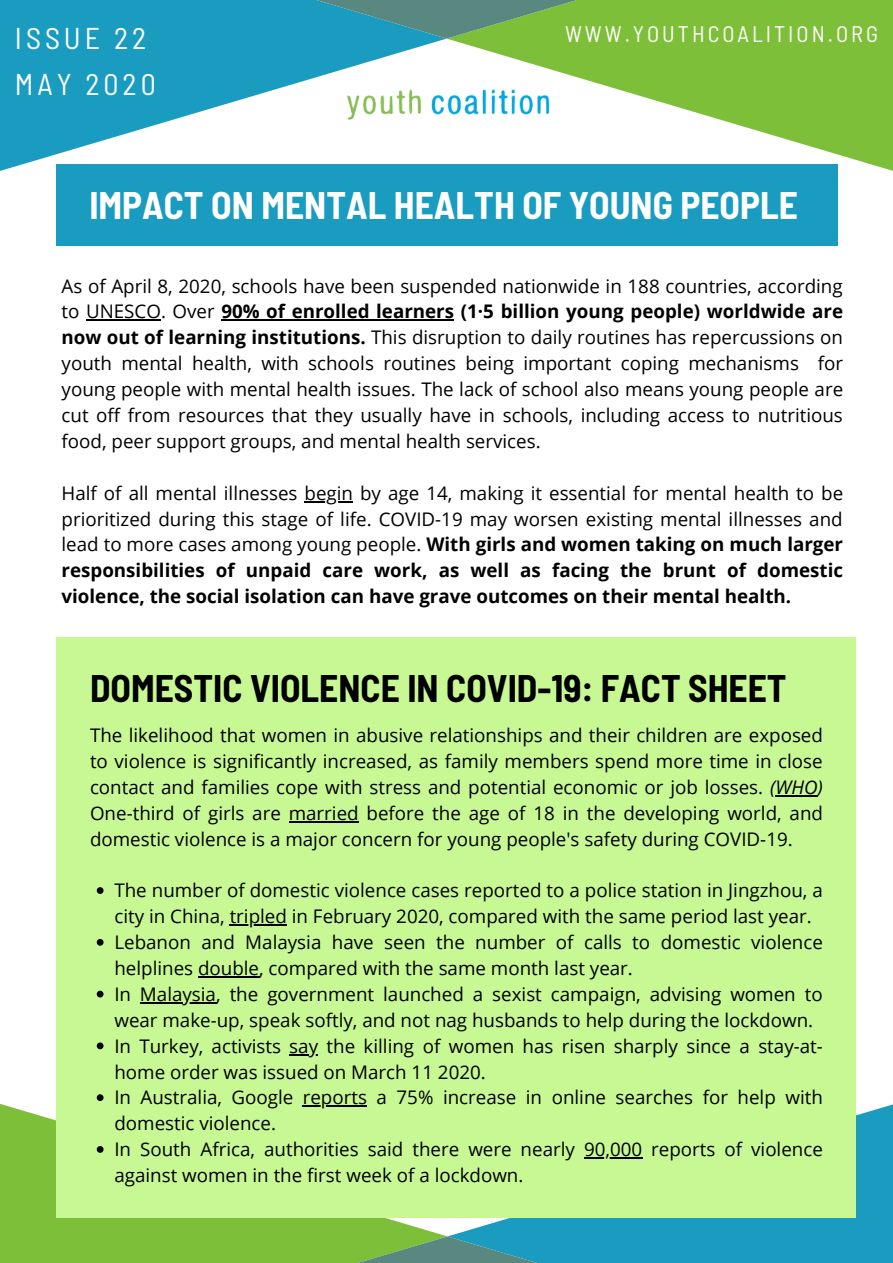
<style>
.page{position:relative;width:893px;height:1263px;background:#fff}
.page>*{position:absolute;margin:0;border:0;box-sizing:border-box;transform-origin:0 0}
.t1{font:700 semi-condensed 37.5px "Barlow";color:#000}
.t2{font:700 semi-condensed 37.5px "Barlow";color:#fff}
.t3{font:semi-condensed 30px/46.1px "Barlow";letter-spacing:.13em;color:#fff}
.t4{font:semi-condensed 22.5px "Barlow";letter-spacing:.13em;color:#fff}
.t5{font:18.75px/25.9px "Open Sans";color:#000;text-align:justify}
.s1{font-weight:700}
.s2{font-style:italic}
</style>
<div class="page">
<svg style="left:0;top:0;width:445px;height:204px;fill:#199cc0"></svg>
<svg style="left:448px;top:0;width:445px;height:171px;fill:#7ebf39"></svg>
<svg style="left:233px;top:0;width:427px;height:39px;background:#4fa27d"></svg>
<div style="left:449px;top:1104px;width:444px;height:159px;background:#199cc0"></div>
<svg style="left:0;top:1070px;width:446px;height:193px;background:#8ec752"></svg>
<svg style="left:232px;top:1236px;width:430px;height:27px;background:#4ea67d"></svg>
<img style="left:338px;top:89px;width:219px;height:33px">
<div style="left:57px;top:164px;width:781px;height:82px;background:#199cc0"></div>
<hr style="left:86px;top:320px;width:75px;height:1px;background:#000">
<hr style="left:221px;top:320px;width:233px;height:1px;background:#000">
<hr style="left:304px;top:501px;width:49px;height:1px;background:#000">
<div style="left:57px;top:638px;width:799px;height:580px;background:#c7f893"></div>
<svg style="left:97px;top:887px;width:6px;height:7px"></svg>
<hr style="left:230px;top:924px;width:57px;height:2px;background:#000">
<svg style="left:97px;top:939px;width:6px;height:7px"></svg>
<hr style="left:198px;top:976px;width:61px;height:2px;background:#000">
<svg style="left:97px;top:991px;width:6px;height:6px"></svg>
<hr style="left:140px;top:1002px;width:76px;height:2px;background:#000">
<svg style="left:97px;top:1042px;width:6px;height:7px"></svg>
<svg style="left:289px;top:1054px;width:29px;height:1px"></svg>
<svg style="left:97px;top:1094px;width:6px;height:7px"></svg>
<hr style="left:303px;top:1105px;width:64px;height:2px;background:#000">
<svg style="left:97px;top:1146px;width:6px;height:7px"></svg>
<hr style="left:584px;top:1157px;width:58px;height:2px;background:#000">
<hr style="left:775px;top:795px;width:42px;height:1px;background:#000">
<hr style="left:289px;top:821px;width:70px;height:1px;background:#000">
<h2 class="t3" style="left:15px;top:14px;width:142px">ISSUE 22<br>MAY 2020</h2>
<p class="t4" style="left:565px;top:20px;width:314px">WWW.YOUTHCOALITION.ORG</p>
<h1 class="t2" style="left:89px;top:182px;width:710px">IMPACT ON MENTAL HEALTH OF YOUNG PEOPLE</h1>
<p class="t5" style="left:62px;top:272px;width:783px">As of April 8, 2020, schools have been suspended nationwide in 188 countries, according to UNESCO. Over <span class="s1">90% of enrolled learners (1·5 billion young people) worldwide are now out of learning institutions.</span> This disruption to daily routines has repercussions on youth mental health, with schools routines being important coping mechanisms for young people with mental health issues. The lack of school also means young people are cut off from resources that they usually have in schools, including access to nutritious food, peer support groups, and mental health services.</p>
<p class="t5" style="left:62px;top:479px;width:783px">Half of all mental illnesses begin by age 14, making it essential for mental health to be prioritized during this stage of life. COVID-19 may worsen existing mental illnesses and lead to more cases among young people. <span class="s1">With girls and women taking on much larger responsibilities of unpaid care work, as well as facing the brunt of domestic violence, the social isolation can have grave outcomes on their mental health.</span></p>
<h1 class="t1" style="left:90px;top:665px;width:698px">DOMESTIC VIOLENCE IN COVID-19: FACT SHEET</h1>
<p class="t5" style="left:90px;top:722px;width:734px">The likelihood that women in abusive relationships and their children are exposed to violence is significantly increased, as family members spend more time in close contact and families cope with stress and potential economic or job losses. <span class="s2">(WHO)<br></span>One-third of girls are married before the age of 18 in the developing world, and domestic violence is a major concern for young people's safety during COVID-19.</p>
<p class="t5" style="left:114px;top:877px;width:710px;text-align:left">The number of domestic violence cases reported to a police station in Jingzhou, a city in China, tripled in February 2020, compared with the same period last year.<br>Lebanon and Malaysia have seen the number of calls to domestic violence helplines double, compared with the same month last year.<br>In Malaysia, the government launched a sexist campaign, advising women to wear make-up, speak softly, and not nag husbands to help during the lockdown.<br>In Turkey, activists say the killing of women has risen sharply since a stay-at&shy;home order was issued on March 11 2020.<br>In Australia, Google reports a 75% increase in online searches for help with domestic violence.<br>In South Africa, authorities said there were nearly 90,000 reports of violence against women in the first week of a lockdown.</p>
</div>
